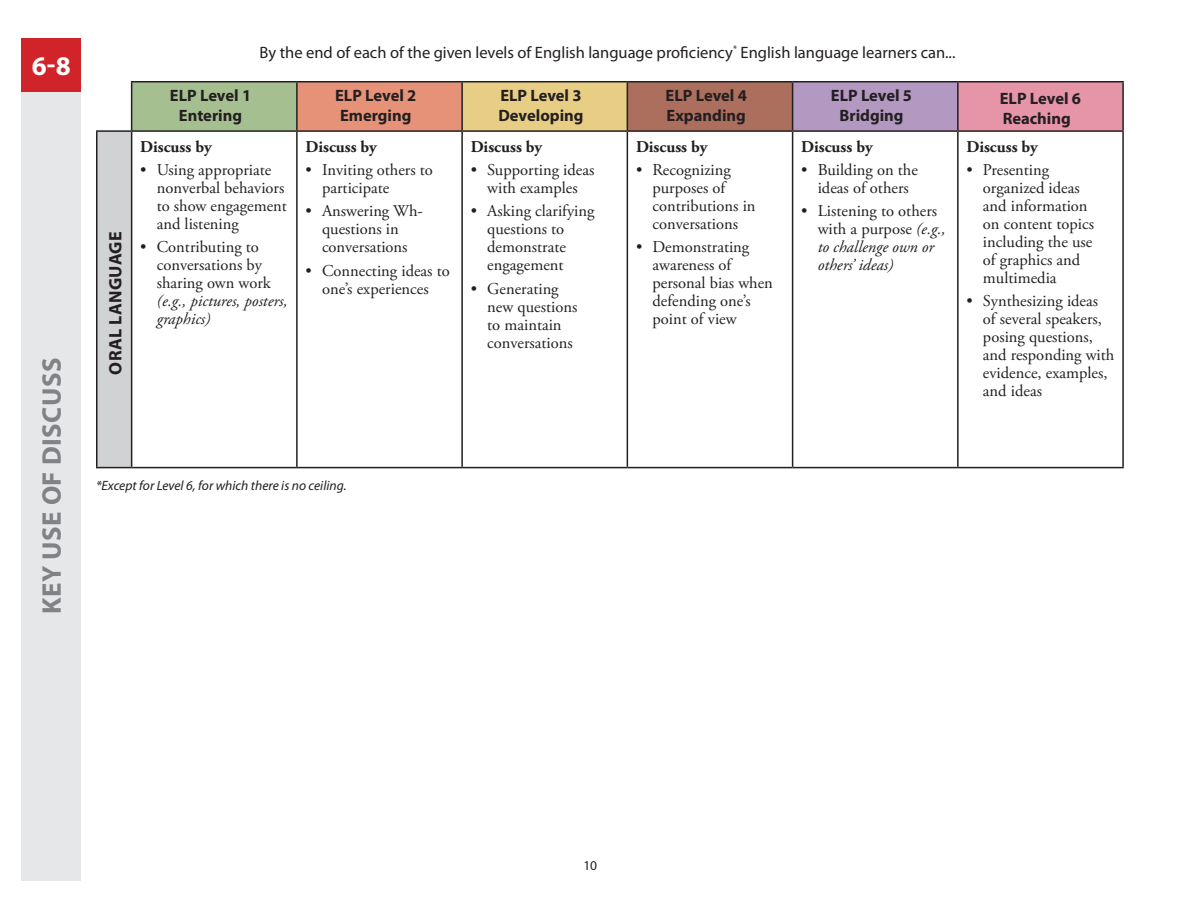
<style>
.page{position:relative;width:1188px;height:918px;background:#fff}
.page>*{position:absolute;margin:0;border:0;box-sizing:border-box;transform-origin:0 0}
.subhead{font:700 27px "Myriad Pro";letter-spacing:.02em;color:#808285}
.t1{font:700 27px "Myriad Pro";color:#fff}
.t2{font:700 18px "Myriad Pro";letter-spacing:.02em;color:#231f20}
.chart_body{font:16.5px/18px "Adobe Garamond Pro";color:#231f20}
.body{font:16.5px/18px "Adobe Garamond Pro";color:#231f20}
.t3{font:700 16.5px/19.8px "Myriad Pro";color:#231f20}
.t4{font:16.5px "Myriad Pro";color:#231f20}
.chart_body-2{font:italic 16.5px/18px "Adobe Garamond Pro";color:#231f20}
.chart_body-3{font:700 16.5px "Adobe Garamond Pro";color:#231f20}
.t5{font:italic 13.5px "Myriad Pro";color:#231f20}
.t6{font:13.5px "Myriad Pro";color:#231f20}
.s1{font-style:italic}
.s2{font-style:normal}
</style>
<div class="page">
<div style="left:22px;top:38px;width:59px;height:842px;background:#e6e7e9"></div>
<div style="left:22px;top:38px;width:59px;height:54px;background:#d1232a"></div>
<svg style="left:130px;top:82px;width:992px;height:385px"></svg>
<div style="left:132px;top:82px;width:165px;height:49px;background:#a6bf91"></div>
<div style="left:297px;top:82px;width:165px;height:49px;background:#e59279"></div>
<div style="left:462px;top:82px;width:165px;height:49px;background:#e8cd85"></div>
<div style="left:627px;top:82px;width:166px;height:49px;background:#ad6f5d"></div>
<div style="left:793px;top:82px;width:165px;height:49px;background:#b398c2"></div>
<div style="left:958px;top:82px;width:165px;height:49px;background:#e694a8"></div>
<div style="left:97px;top:131px;width:35px;height:337px;background:#d1d2d4"></div>
<hr style="left:297px;top:81px;width:165px;height:1px;background:#231f20">
<hr style="left:462px;top:81px;width:165px;height:1px;background:#231f20">
<hr style="left:461px;top:82px;width:2px;height:48px;background:#231f20">
<hr style="left:627px;top:81px;width:166px;height:1px;background:#231f20">
<hr style="left:627px;top:82px;width:1px;height:48px;background:#231f20">
<hr style="left:793px;top:81px;width:165px;height:1px;background:#231f20">
<hr style="left:792px;top:82px;width:1px;height:48px;background:#231f20">
<hr style="left:958px;top:81px;width:166px;height:1px;background:#231f20">
<hr style="left:1122px;top:82px;width:2px;height:48px;background:#231f20">
<hr style="left:96px;top:132px;width:2px;height:335px;background:#231f20">
<hr style="left:132px;top:130px;width:165px;height:2px;background:#231f20">
<hr style="left:131px;top:132px;width:1px;height:335px;background:#231f20">
<hr style="left:297px;top:130px;width:165px;height:2px;background:#231f20">
<hr style="left:296px;top:132px;width:2px;height:335px;background:#231f20">
<hr style="left:462px;top:130px;width:165px;height:2px;background:#231f20">
<hr style="left:461px;top:132px;width:2px;height:335px;background:#231f20">
<hr style="left:627px;top:130px;width:166px;height:2px;background:#231f20">
<hr style="left:627px;top:132px;width:1px;height:335px;background:#231f20">
<hr style="left:793px;top:130px;width:165px;height:2px;background:#231f20">
<hr style="left:792px;top:132px;width:1px;height:335px;background:#231f20">
<hr style="left:958px;top:130px;width:166px;height:2px;background:#231f20">
<hr style="left:1122px;top:132px;width:2px;height:335px;background:#231f20">
<hr style="left:96px;top:467px;width:36px;height:1px;background:#231f20">
<hr style="left:132px;top:467px;width:165px;height:1px;background:#231f20">
<hr style="left:297px;top:467px;width:165px;height:1px;background:#231f20">
<hr style="left:462px;top:467px;width:165px;height:1px;background:#231f20">
<hr style="left:627px;top:467px;width:166px;height:1px;background:#231f20">
<hr style="left:793px;top:467px;width:165px;height:1px;background:#231f20">
<hr style="left:958px;top:467px;width:166px;height:1px;background:#231f20">
<hr style="left:131px;top:81px;width:166px;height:1px;background:#231f20">
<hr style="left:131px;top:82px;width:1px;height:48px;background:#231f20">
<hr style="left:296px;top:82px;width:2px;height:48px;background:#231f20">
<hr style="left:96px;top:130px;width:36px;height:2px;background:#231f20">
<hr style="left:957px;top:82px;width:2px;height:48px;background:#231f20">
<hr style="left:957px;top:132px;width:2px;height:335px;background:#231f20">
<h1 class="t1" style="left:32px;top:48px;width:41px">6-8</h1>
<p class="subhead" style="left:34px;top:614px;width:258px;rotate:-90deg">KEY USE OF DISCUSS</p>
<p class="t2" style="left:104px;top:375px;width:145px;rotate:-90deg">ORAL LANGUAGE</p>
<p class="t4" style="left:259px;top:42px;width:697px">By the end of each of the given levels of English language proficiency<sup>*</sup> English language learners can...</p>
<p class="t3" style="left:170px;top:85px;width:83px">ELP Level 1</p>
<p class="t3" style="left:179px;top:105px;width:65px">Entering</p>
<p class="t3" style="left:335px;top:85px;width:83px">ELP Level 2</p>
<p class="t3" style="left:340px;top:105px;width:73px">Emerging</p>
<p class="t3" style="left:500px;top:85px;width:83px">ELP Level 3</p>
<p class="t3" style="left:498px;top:105px;width:87px">Developing</p>
<p class="t3" style="left:666px;top:85px;width:83px">ELP Level 4</p>
<p class="t3" style="left:667px;top:105px;width:81px">Expanding</p>
<p class="t3" style="left:831px;top:85px;width:83px">ELP Level 5</p>
<p class="t3" style="left:839px;top:105px;width:66px">Bridging</p>
<p class="t3" style="left:1000px;top:88px;width:83px">ELP Level 6<br>Reaching</p>
<p class="chart_body-3" style="left:140px;top:137px;width:73px">Discuss by</p>
<p class="chart_body" style="left:157px;top:161px;width:132px;text-indent:-16px">• Using appropriate nonverbal behaviors to show engagement and listening</p>
<p class="chart_body" style="left:157px;top:239px;width:132px;text-indent:-16px">• Contributing to conversations by sharing own work <span class="s1">(e.g., pictures, posters, graphics)</span></p>
<p class="chart_body-3" style="left:306px;top:137px;width:73px">Discuss by</p>
<p class="chart_body" style="left:322px;top:161px;width:112px;text-indent:-16px">• Inviting others to participate</p>
<p class="chart_body" style="left:306px;top:203px;width:119px;text-align:center">• Answering Wh&shy;questions in conversations</p>
<p class="chart_body" style="left:306px;top:262px;width:146px;text-align:center">• Connecting ideas to one’s experiences</p>
<p class="chart_body-3" style="left:471px;top:137px;width:73px">Discuss by</p>
<p class="chart_body" style="left:471px;top:161px;width:125px;text-align:center">• Supporting ideas with examples</p>
<p class="chart_body" style="left:487px;top:203px;width:109px;text-indent:-16px">• Asking clarifying questions to demonstrate engagement</p>
<p class="chart_body" style="left:487px;top:280px;width:92px;text-indent:-16px">• Generating new questions to maintain conversations</p>
<p class="chart_body-3" style="left:636px;top:137px;width:73px">Discuss by</p>
<p class="chart_body" style="left:653px;top:161px;width:105px;text-indent:-16px">• Recognizing purposes of contributions in conversations</p>
<p class="chart_body" style="left:653px;top:239px;width:122px;text-indent:-16px">• Demonstrating awareness of personal bias when defending one’s point of view</p>
<p class="chart_body-3" style="left:801px;top:137px;width:73px">Discuss by</p>
<p class="chart_body" style="left:801px;top:161px;width:118px;text-align:center">• Building on the ideas of others</p>
<p class="chart_body-2" style="left:818px;top:203px;width:129px;text-indent:-16px"><span class="s2">• Listening to others with a purpose</span> (e.g., to challenge own or others’ ideas)</p>
<p class="chart_body-3" style="left:966px;top:137px;width:73px">Discuss by</p>
<p class="body" style="left:983px;top:161px;width:113px;text-indent:-16px">• Presenting organized ideas and information on content topics including the use of graphics and multimedia</p>
<p class="body" style="left:983px;top:293px;width:133px;text-indent:-16px">• Synthesizing ideas of several speakers, posing questions, and responding with evidence, examples, and ideas</p>
<p class="t5" style="left:96px;top:477px;width:252px">*Except for Level 6, for which there is no ceiling.</p>
<p class="t6" style="left:583px;top:857px;width:15px">10</p>
</div>
